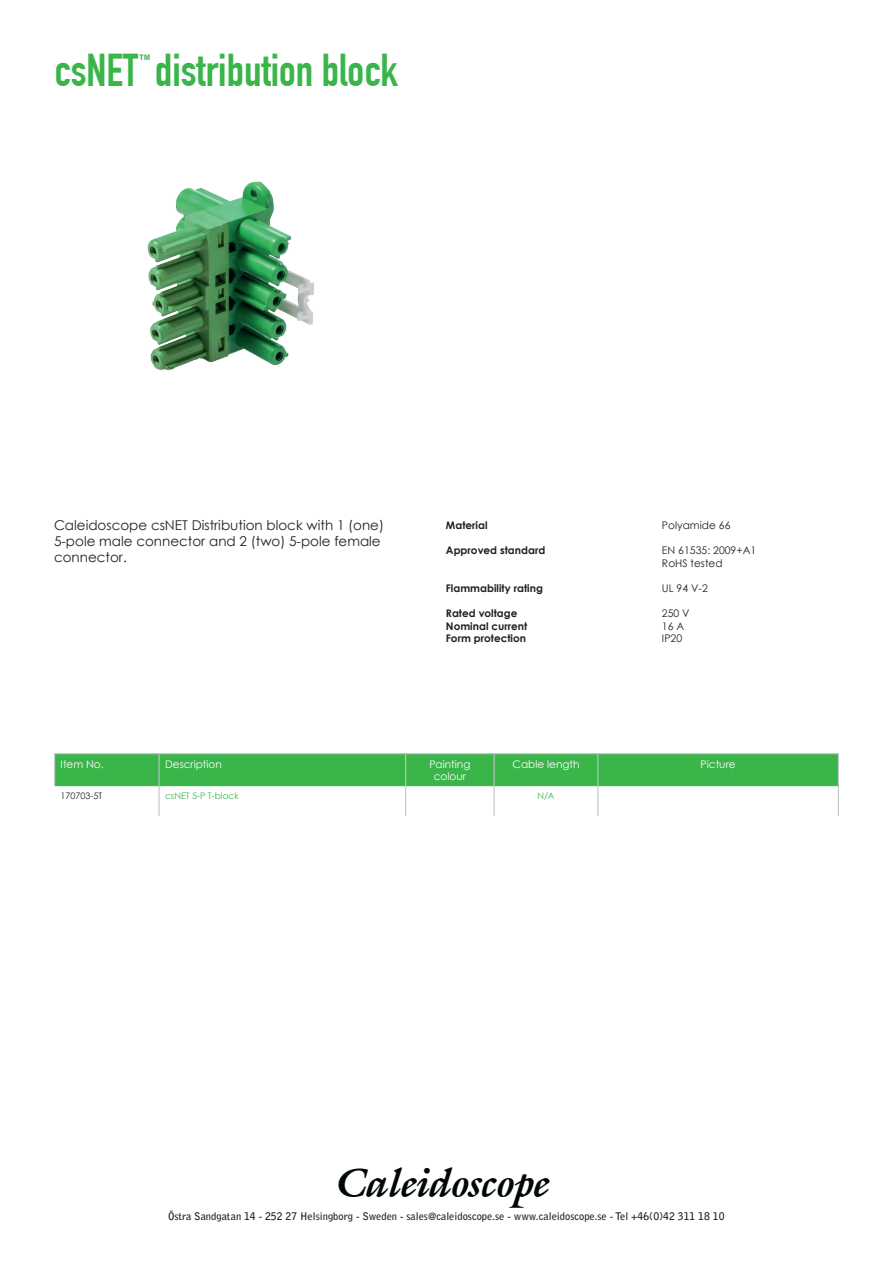
<style>
.page{position:relative;width:893px;height:1263px;background:#fff}
.page>*{position:absolute;margin:0;border:0;box-sizing:border-box;transform-origin:0 0}
.t1{font:700 45px "DIN Condensed";color:#3ab54a}
.t2{font:italic 700 40.5px "Galliard IT Cby BT";color:#000806}
.t3{font:13.5px/16.2px "Century Gothic";color:#231f20}
.t4{font:700 10.5px "Bell Gothic Std";color:#231f20}
.t5{font:700 10.5px "Century Gothic";color:#231f20}
.t6{font:10.5px/12.6px "Century Gothic";color:#231f20}
.t7{font:10.5px/12.6px "Century Gothic";color:#fff;text-align:center}
.t8{font:9px "Century Gothic";color:#3ab54a}
.t9{font:9px "Century Gothic";color:#231f20}
.t10{font:900 7.5px "Bell Gothic BT";color:#3ab54a}
</style>
<div class="page">
<div style="left:55px;top:754px;width:783px;height:32px;background:#3ab54a"></div>
<hr style="left:54px;top:753px;width:105px;height:1px;background:#bfc4ca">
<hr style="left:54px;top:754px;width:1px;height:32px;background:#bfc4ca">
<hr style="left:159px;top:753px;width:247px;height:1px;background:#bfc4ca">
<hr style="left:158px;top:754px;width:2px;height:32px;background:#bfc4ca">
<hr style="left:406px;top:753px;width:88px;height:1px;background:#bfc4ca">
<hr style="left:405px;top:754px;width:1px;height:32px;background:#bfc4ca">
<hr style="left:494px;top:753px;width:104px;height:1px;background:#bfc4ca">
<hr style="left:494px;top:754px;width:1px;height:32px;background:#bfc4ca">
<hr style="left:598px;top:753px;width:241px;height:1px;background:#bfc4ca">
<hr style="left:597px;top:754px;width:1px;height:32px;background:#bfc4ca">
<hr style="left:838px;top:754px;width:1px;height:32px;background:#bfc4ca">
<hr style="left:158px;top:786px;width:2px;height:30px;background:#bfc4ca">
<hr style="left:405px;top:786px;width:1px;height:30px;background:#bfc4ca">
<hr style="left:494px;top:786px;width:1px;height:30px;background:#bfc4ca">
<hr style="left:597px;top:786px;width:1px;height:30px;background:#bfc4ca">
<hr style="left:838px;top:786px;width:1px;height:30px;background:#bfc4ca">
<img style="left:147px;top:181px;width:167px;height:189px">
<h1 class="t1" style="left:54px;top:44px;width:345px">csNET distribution block</h1>
<p class="t10" style="left:139px;top:52px;width:12px">TM</p>
<p class="t3" style="left:54px;top:517px;width:332px">Caleidoscope csNET Distribution block with 1 (one)<br>5-pole male connector and 2 (two) 5-pole female connector.</p>
<p class="t5" style="left:446px;top:517px;width:43px">Material</p>
<p class="t6" style="left:662px;top:518px;width:70px">Polyamide 66</p>
<p class="t5" style="left:446px;top:542px;width:101px">Approved standard</p>
<p class="t6" style="left:662px;top:544px;width:96px">EN 61535: 2009+A1<br>RoHS tested</p>
<p class="t5" style="left:446px;top:580px;width:99px">Flammability rating</p>
<p class="t6" style="left:662px;top:581px;width:47px">UL 94 V-2</p>
<p class="t5" style="left:446px;top:605px;width:73px">Rated voltage</p>
<p class="t6" style="left:662px;top:607px;width:29px">250 V</p>
<p class="t5" style="left:446px;top:618px;width:83px">Nominal current</p>
<p class="t6" style="left:662px;top:619px;width:24px">16 A</p>
<p class="t5" style="left:446px;top:630px;width:82px">Form protection</p>
<p class="t6" style="left:662px;top:632px;width:22px">IP20</p>
<p class="t7" style="left:61px;top:757px;width:45px">Item No.</p>
<p class="t7" style="left:165px;top:757px;width:58px">Description</p>
<p class="t7" style="left:429px;top:757px;width:43px">Painting colour</p>
<p class="t7" style="left:512px;top:757px;width:69px">Cable length</p>
<p class="t7" style="left:701px;top:757px;width:37px">Picture</p>
<p class="t9" style="left:61px;top:789px;width:43px">170703-5T</p>
<p class="t8" style="left:165px;top:789px;width:75px">csNET 5-P T-block</p>
<p class="t8" style="left:537px;top:789px;width:19px">N/A</p>
<h2 class="t2" style="left:337px;top:1155px;width:214px">Caleidoscope</h2>
<p class="t4" style="left:168px;top:1210px;width:558px">Östra Sandgatan 14 - 252 27 Helsingborg - Sweden - sales@caleidoscope.se - www.caleidoscope.se - Tel +46(0)42 311 18 10</p>
</div>
